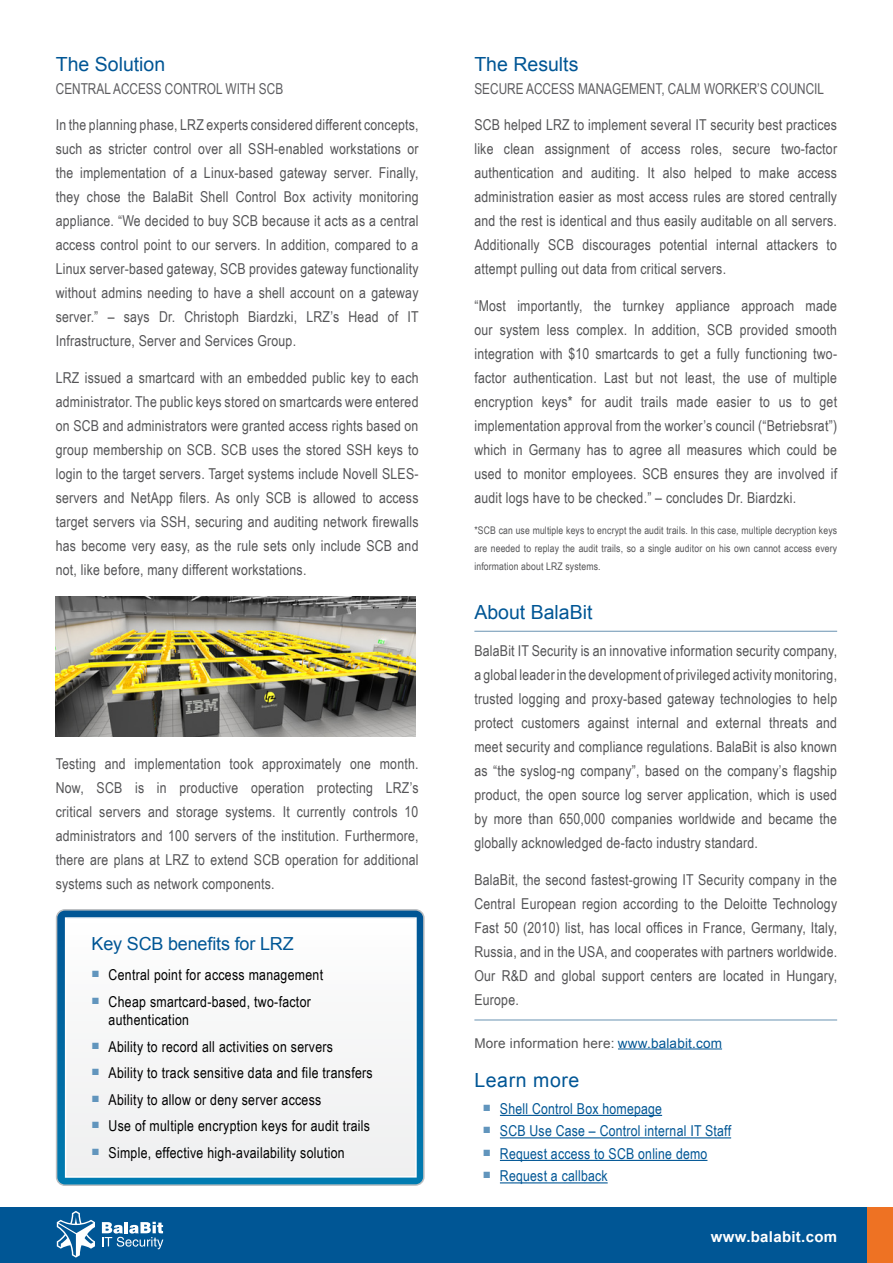
<style>
.page{position:relative;width:893px;height:1263px;background:#fff}
.page>*{position:absolute;margin:0;border:0;box-sizing:border-box;transform-origin:0 0}
.t1{font:19.5px "Arial";color:#005695}
.t2{font:19.5px "Arial";letter-spacing:.03em;color:#005695}
.t3{font:18px "Arial";letter-spacing:-.01em;color:#005695}
.t4{font:15px/24px "Arial Narrow";letter-spacing:.015em;color:#545456;text-align:justify}
.t5{font:15px/18px "Arial Narrow";letter-spacing:.02em;color:#000}
.t6{font:15px "Arial Narrow";letter-spacing:.015em;color:#005695}
.t7{font:15px "Arial Narrow";color:#5d5d60;scale:.96 1}
.t8{font:700 15px "Arial";letter-spacing:.02em;color:#fff}
.t9{font:15px "Arial Narrow";letter-spacing:.09em;color:#5d5d60;scale:.96 1}
.t10{font:13.5px "Arial";letter-spacing:.015em;color:#545456}
.t11{font:10.5px/18px "Arial Narrow";letter-spacing:.015em;color:#545456;text-align:justify}
.s1{color:#005695}
</style>
<div class="page">
<div style="left:0;top:1207px;width:893px;height:56px;background:#005695"></div>
<div style="left:867px;top:1207px;width:26px;height:56px;background:#ee7223"></div>
<svg style="left:102px;top:1222px;width:61px;height:27px"></svg>
<svg style="left:57px;top:1211px;width:38px;height:46px"></svg>
<svg style="left:57px;top:910px;width:365px;height:275px;background:#0169a3"></svg>
<div style="left:56px;top:909px;width:369px;height:277px;border:2px solid #bcbec0;border-radius:8px"></div>
<div style="left:66px;top:918px;width:350px;height:259px;background:#f6f6f6"></div>
<div style="left:65px;top:917px;width:352px;height:261px;border:2px solid #fff"></div>
<hr style="left:618px;top:1048px;width:104px;height:1px;background:#005695">
<hr style="left:500px;top:1115px;width:162px;height:1px;background:#005695">
<hr style="left:500px;top:1137px;width:231px;height:1px;background:#005695">
<hr style="left:500px;top:1160px;width:207px;height:1px;background:#005695">
<hr style="left:500px;top:1182px;width:108px;height:1px;background:#005695">
<hr style="left:474px;top:631px;width:363px;height:1px;background:#6992b2">
<hr style="left:474px;top:1019px;width:363px;height:1px;background:#6992b2">
<img style="left:56px;top:596px;width:360px;height:141px">
<h1 class="t1" style="left:56px;top:51px;width:111px">The Solution</h1>
<p class="t7" style="left:56px;top:77px;width:238px">Central access control with SCB</p>
<p class="t4" style="left:56px;top:113px;width:364px">In the planning phase, LRZ experts considered different concepts, such as stricter control over all SSH-enabled workstations or the implementation of a Linux-based gateway server. Finally, they chose the BalaBit Shell Control Box activity monitoring appliance. “We decided to buy SCB because it acts as a central access control point to our servers. In addition, compared to a Linux server-based gateway, SC B provides gateway functionality without admins needing to have a shell account on a gateway server.” – says Dr. Christoph Biardzki, LRZ’s Head of IT Infrastructure, Server and Services Group.</p>
<p class="t4" style="left:56px;top:365px;width:364px">LRZ issued a smartcard with an embedded public key to each administrator. The public keys stored on smartcards were entered on SC B and administrators were granted access rights based on group membership on SCB. SCB uses the stored SSH keys to login to the target servers. Target systems include Novell SLES&shy;servers and NetApp filers. As only SCB is allowed to access target servers via SSH, securing and auditing network firewalls has become very easy, as the rule sets only include SCB and not, like before, many different workstations.</p>
<p class="t4" style="left:56px;top:751px;width:364px">Testing and implementation took approximately one month.<br>Now, SCB is in productive operation protecting LRZ’s critical servers and storage systems. It currently controls 10 administrators and 100 servers of the institution. Furthermore, there are plans at LRZ to extend SCB operation for additional systems such as network components.</p>
<p class="t3" style="left:92px;top:931px;width:204px">Key SCB benefits for LRZ</p>
<p class="t5" style="left:92px;top:966px;width:233px"><sup>■</sup> Central point for access management</p>
<p class="t5" style="left:109px;top:992px;width:204px;text-indent:-17px"><sup>■</sup> Cheap smartcard-based, two-factor authentication</p>
<p class="t5" style="left:92px;top:1037px;width:243px"><sup>■</sup> Ability to record all activities on servers</p>
<p class="t5" style="left:92px;top:1063px;width:283px"><sup>■</sup> Ability to track sensitive data and file transfers</p>
<p class="t5" style="left:92px;top:1090px;width:231px"><sup>■</sup> Ability to allow or deny server access</p>
<p class="t5" style="left:92px;top:1116px;width:280px"><sup>■</sup> Use of multiple encryption keys for audit trails</p>
<p class="t5" style="left:92px;top:1143px;width:255px"><sup>■</sup> Simple, effective high-availability solution</p>
<h1 class="t1" style="left:474px;top:51px;width:106px">The Results</h1>
<p class="t7" style="left:474px;top:77px;width:18px">Secure</p>
<p class="t7" style="left:526px;top:77px;width:10px">access</p>
<p class="t7" style="left:578px;top:77px;width:10px">management</p>
<p class="t7" style="left:661px;top:77px;width:17px">, calm</p>
<p class="t9" style="left:704px;top:77px;width:97px">worker’s council</p>
<p class="t4" style="left:474px;top:113px;width:364px">SCB helped LRZ to implement several IT security best practices like clean assignment of access roles, secure two-factor authentication and auditing. It also helped to make access administration easier as most access rules are stored centrally and the rest is identical and thus easily auditable on all servers.<br>Additionally SCB discourages potential internal attackers to attempt pulling out data from critical servers.</p>
<p class="t4" style="left:474px;top:293px;width:364px">“Most importantly, the turnkey appliance approach made our system less complex. In addition, SCB provided smooth integration with $10 smartcards to get a fully functioning two&shy;factor authentication. Last but not least, the use of multiple encryption keys* for audit trails made easier to us to get implementation approval from the worker’s council (“Betriebsrat”) which in Germany has to agree all measures which could be used to monitor employees. SCB ensures they are involved if audit logs have to be checked.” – concludes Dr. Biardzki.</p>
<p class="t11" style="left:474px;top:521px;width:364px">*SCB can use multiple keys to encrypt the audit trails. In this case, multiple decryption keys are needed to replay the audit trails, so a single auditor on his own cannot access every information about LRZ systems.</p>
<h1 class="t1" style="left:474px;top:600px;width:120px">About BalaBit</h1>
<p class="t4" style="left:474px;top:638px;width:364px">BalaBit IT Security is an innovative information security company, a global leader in the development of privileged activity monitoring, trusted logging and proxy-based gateway technologies to help protect customers against internal and external threats and meet security and compliance regulations. BalaBit is also known as “the syslog-ng company”, based on the company’s flagship product, the open source log server application, which is used by more than 650,000 companies worldwide and became the globally acknowledged de-facto industry standard.</p>
<p class="t4" style="left:474px;top:867px;width:364px">BalaBit, the second fastest-growing IT Security company in the Central European region according to the Deloitte Technology Fast 50 (2010) list, has local offices in France, Germany, Italy, Russia, and in the USA, and cooperates with partners worldwide.<br>Our R&amp;D and global support centers are located in Hungary, Europe.</p>
<p class="t10" style="left:474px;top:1034px;width:249px">More information here: <span class="s1">www.balabit.com</span></p>
<h1 class="t2" style="left:474px;top:1067px;width:106px">Learn more</h1>
<p class="t6" style="left:483px;top:1097px;width:181px"><sup>■</sup> Shell Control Box homepage</p>
<p class="t6" style="left:483px;top:1120px;width:250px"><sup>■</sup> SCB Use Case – Control internal IT Staff</p>
<p class="t6" style="left:483px;top:1142px;width:226px"><sup>■</sup> Request access to SCB online demo</p>
<p class="t6" style="left:483px;top:1165px;width:126px"><sup>■</sup> Request a callback</p>
<p class="t8" style="left:711px;top:1226px;width:128px">www.balabit.com</p>
</div>
